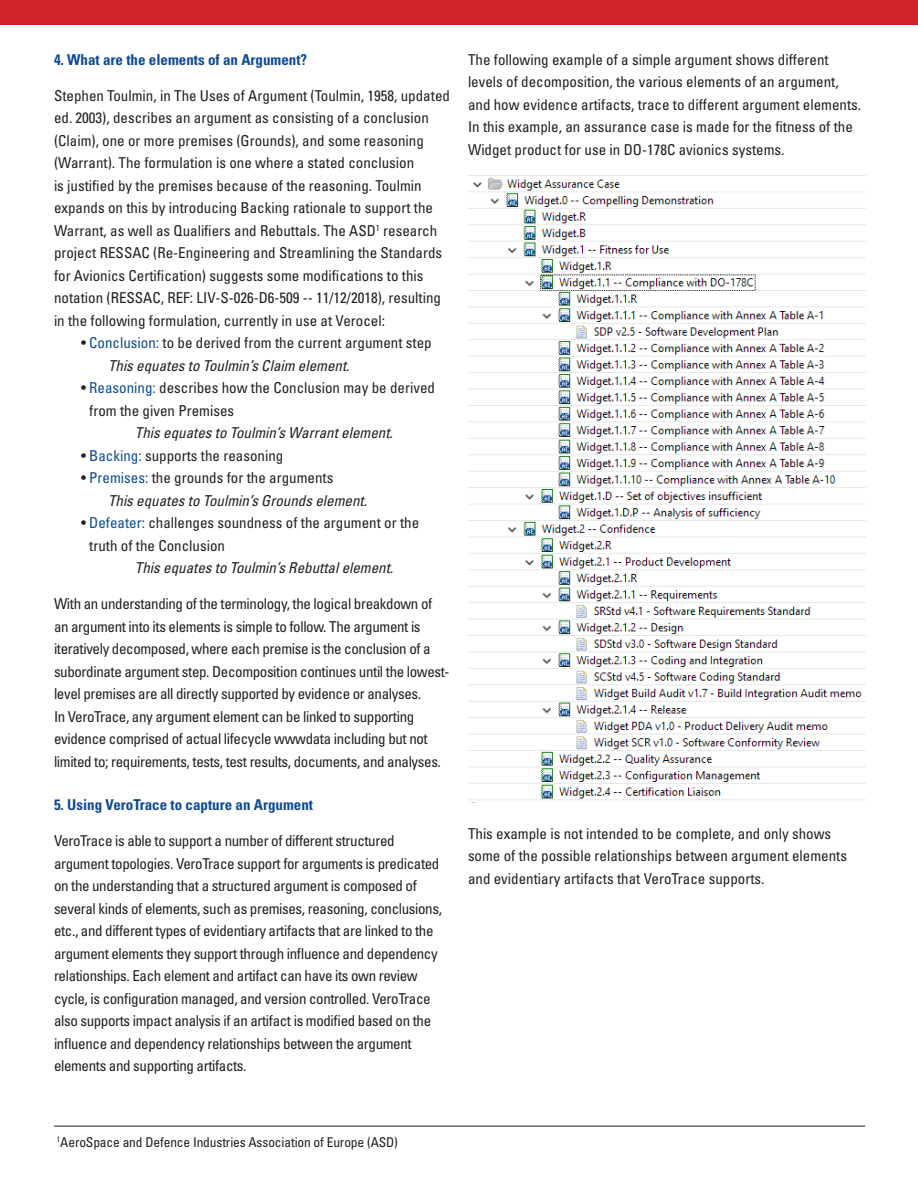
<style>
.page{position:relative;width:918px;height:1188px;background:#fff}
.page>*{position:absolute;margin:0;border:0;box-sizing:border-box;transform-origin:0 0}
.t1{font:condensed 15px/22.5px "Univers LT Std";color:#231f20}
.t2{font:condensed 15px/22.5px "Univers LT Std";letter-spacing:-.025em;color:#231f20}
.t3{font:italic condensed 15px/22.5px "Univers LT Std";color:#231f20}
.t4{font:700 condensed 15px "Univers LT Std";color:#0f4b92}
.t5{font:condensed 13.5px "Univers LT Std";letter-spacing:-.01em;color:#231f20}
.s1{color:#0f4b92}
.s2{font-style:italic}
.s3{font-style:normal}
.s4{font-style:normal;color:#0f4b92}
</style>
<div class="page">
<div style="left:0;top:0;width:918px;height:24px;background:#d1232a"></div>
<img style="left:468px;top:177px;width:397px;height:626px">
<hr style="left:54px;top:1126px;width:811px;height:1px;background:#231f20">
<p class="t4" style="left:54px;top:50px;width:255px">4. What are the elements of an Argument?</p>
<p class="t1" style="left:54px;top:84px;width:398px">Stephen Toulmin, in The Uses of Argument (Toulmin, 1958, updated ed. 2003), describes an argument as consisting of a conclusion (Claim), one or more premises (Grounds), and some reasoning (Warrant). The formulation is one where a stated conclusion<br>is justified by the premises because of the reasoning. Toulmin expands on this by introducing Backing rationale to support the Warrant, as well as Qualifiers and Rebuttals. The ASD<sup>1</sup> research project RESSAC (Re-Engineering and Streamlining the Standards for Avionics Certification) suggests some modifications to this notation (RESSAC, REF: LIV-S-026-D6-509 -- 11/12/2018), resulting in the following formulation, currently in use at Verocel:</p>
<p class="t1" style="left:108px;top:332px;width:325px;text-indent:-27px">• <span class="s1">Conclusion:</span> to be derived from the current argument step<br><span class="s2">Thisequatesto Toulmin’sClaim element.</span></p>
<p class="t1" style="left:81px;top:377px;width:356px">• <span class="s1">Reasoning:</span> describes how the Conclusion may be derived</p>
<p class="t1" style="left:89px;top:399px;width:146px">from the given Premises</p>
<p class="t3" style="left:135px;top:422px;width:263px">Thisequatesto Toulmin’sWarrantelement.</p>
<p class="t1" style="left:81px;top:444px;width:204px">• <span class="s1">Backing:</span> supports the reasoning</p>
<p class="t3" style="left:108px;top:467px;width:265px;text-indent:-27px"><span class="s3">•</span> <span class="s4">Premises:</span> <span class="s3">the grounds for the arguments<br></span>Thisequatesto Toulmin’sGroundselement.</p>
<p class="t1" style="left:81px;top:512px;width:340px">• <span class="s1">Defeater:</span> challenges soundness of the argument or the</p>
<p class="t1" style="left:89px;top:534px;width:137px">truth of the Conclusion</p>
<p class="t3" style="left:135px;top:557px;width:264px">Thisequatesto Toulmin’sRebuttalelement.</p>
<p class="t2" style="left:54px;top:593px;width:397px">With an understanding of the terminology, the logical breakdown of an argument into its elements is simple to follow. The argument is iteratively decomposed, where each premise is the conclusion of a subordinate argument step. Decomposition continues until the lowest&shy;level premises are all directly supported by evidence or analyses.<br>In VeroTrace, any argument element can be linked to supporting evidence comprised of actual lifecycle wwwdata including but not limited to; requirements, tests, test results, documents, and analyses.</p>
<p class="t4" style="left:54px;top:796px;width:261px">5. Using VeroTrace to capture an Argument</p>
<p class="t2" style="left:54px;top:830px;width:390px">VeroTrace is able to support a number of different structured argument topologies. VeroTrace support for arguments is predicated on the understanding that a structured argument is composed of several kinds of elements, such as premises, reasoning, conclusions, etc., and different types of evidentiary artifacts that are linked to the argument elements they support through influence and dependency relationships. Each element and artifact can have its own review cycle, is configuration managed, and version controlled. VeroTrace also supports impact analysis if an artifact is modified based on the influence and dependency relationships between the argument elements and supporting artifacts.</p>
<p class="t1" style="left:468px;top:48px;width:395px">The following example of a simple argument shows different levels of decomposition, the various elements of an argument, and how evidence artifacts, trace to different argument elements.<br>In this example, an assurance case is made for the fitness of the Widget product for use in DO-178C avionics systems.</p>
<p class="t1" style="left:468px;top:822px;width:381px">This example is not intended to be complete, and only shows some of the possible relationships between argument elements and evidentiary artifacts that VeroTrace supports.</p>
<p class="t5" style="left:57px;top:1133px;width:343px"><sup>1</sup>AeroSpace and Defence Industries Association of Europe (ASD)</p>
</div>
